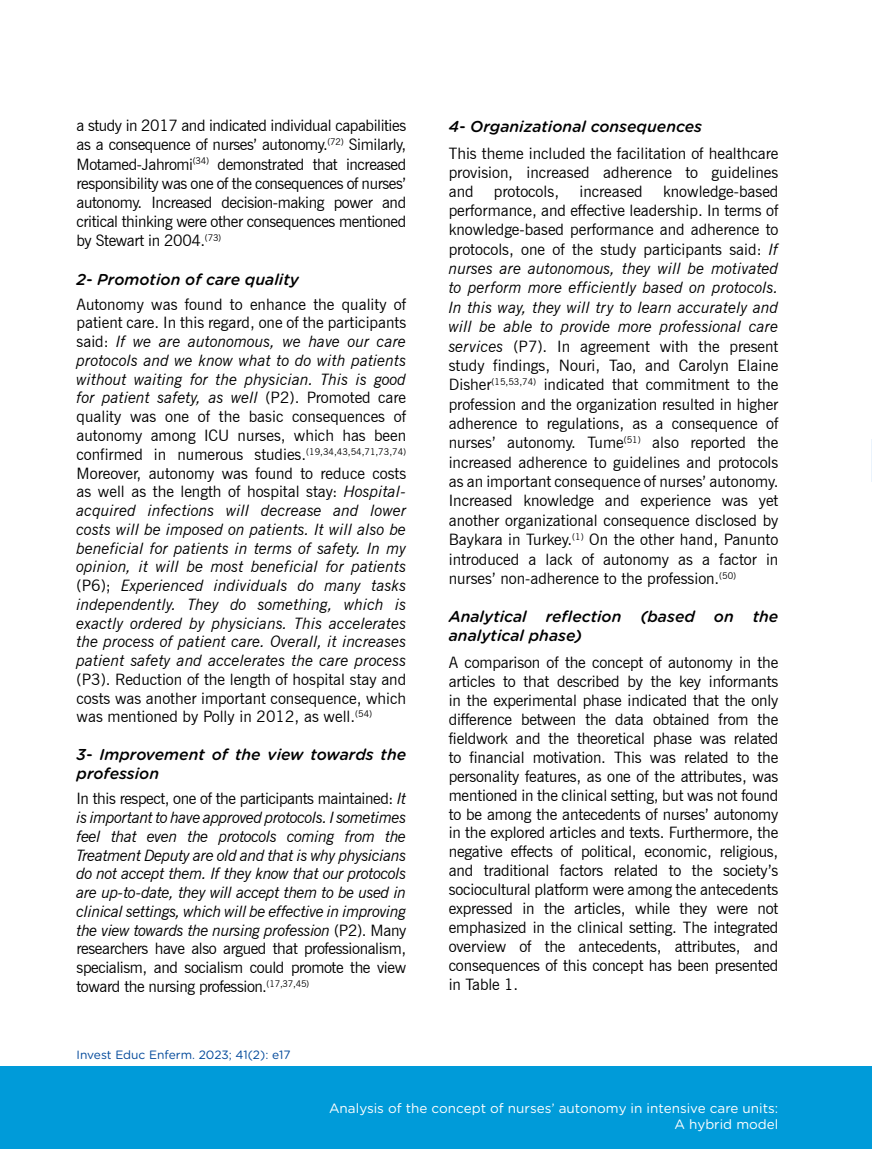
<style>
.page{position:relative;width:872px;height:1149px;background:#fff}
.page>*{position:absolute;margin:0;border:0;box-sizing:border-box;transform-origin:0 0}
.t1{font:15.75px/19.4px "News Gothic BT";color:#000;text-align:justify}
.t2{font:italic 15.75px/18.8px "News Gothic BT";letter-spacing:-.005em;color:#000;text-align:justify}
.t3{font:italic 500 15.75px/18.9px "Gotham Rounded";color:#000}
.t4{font:13.5px/16.2px "Gotham Rounded";color:#fff;text-align:right}
.t5{font:12px "Gotham Rounded";color:#00489a}
.s1{font-style:normal}
.s2{font-style:italic}
</style>
<div class="page">
<div style="left:0;top:1065px;width:871px;height:83px;background:#009bd9"></div>
<hr style="left:871px;top:439px;width:1px;height:43px;background:#eaf3fc">
<p class="t1" style="left:77px;top:116px;width:331px">a study in 2017 and indicated individual capabilities as a consequence of nurses’ autonomy.<sup>(72)</sup> Similarly, Motamed-Jahromi<sup>(34)</sup> demonstrated that increased responsibility was one of the consequences of nurses’ autonomy. Increased decision-making power and critical thinking were other consequences mentioned by Stewart in 2004.<sup>(73)</sup></p>
<p class="t3" style="left:77px;top:269px;width:224px">2- Promotion of care quality</p>
<p class="t2" style="left:77px;top:294px;width:331px"><span class="s1">Autonomy was found to enhance the quality of patient care. In this regard, one of the participants said:</span> If we are autonomous, we have our care protocols and we know what to do with patients without waiting for the physician. This is good for patient safety, as well <span class="s1">(P2). Promoted care quality was one of the basic consequences of autonomy among ICU nurses, which has been confirmed in numerous studies.</span><sup>(19,34,43,54,71,73,74)<br></sup><span class="s1">Moreover, autonomy was found to reduce costs as well as the length of hospital stay:</span> Hospital&shy;acquired infections will decrease and lower costs will be imposed on patients. It will also be beneficial for patients in terms of safety. In my opinion, it will be most beneficial for patients <span class="s1">(P6);</span> Experienced individuals do many tasks independently. They do something, which is exactly ordered by physicians. This accelerates the process of patient care. Overall, it increases patient safety and accelerates the care process</p>
<p class="t1" style="left:77px;top:669px;width:331px;line-height:18.8px">(P3). Reduction of the length of hospital stay and costs was another important consequence, which was mentioned by Polly in 2012, as well.<sup>(54)</sup></p>
<p class="t3" style="left:77px;top:744px;width:331px">3- Improvement of the view towards the profession</p>
<p class="t2" style="left:77px;top:789px;width:331px"><span class="s1">In this respect, one of the participants maintained:</span> It is important to have approved protocols. I sometimes feel that even the protocols coming from the Treatment Deputy are old and that is why physicians do not accept them. If they know that our protocols are up-to-date, they will accept them to be used in clinical settings, which will be effective in improving the view towards the nursing profession <span class="s1">(P2). Many researchers have also argued that professionalism, specialism, and socialism could promote the view toward the nursing profession.</span><sup>(17,37,45)</sup></p>
<p class="t5" style="left:77px;top:1046px;width:215px">Invest Educ Enferm. 2023; 41(2): e17</p>
<p class="t3" style="left:449px;top:116px;width:255px">4- Organizational consequences</p>
<p class="t1" style="left:449px;top:144px;width:331px;line-height:18.9px">This theme included the facilitation of healthcare provision, increased adherence to guidelines and</p>
<p class="t1" style="left:449px;top:181px;width:331px;text-indent:214px">knowledge-based performance, and effective leadership. In terms of knowledge-based performance and adherence to protocols, one of the study participants said: <span class="s2">If nurses are autonomous, they will be motivated to perform more efficiently based on protocols.<br>In this way, they will try to learn accurately and will be able to provide more professional care services</span> (P7). In agreement with the present study findings, Nouri, Tao, and Carolyn Elaine Disher<sup>(15,53,74)</sup> indicated that commitment to the profession and the organization resulted in higher adherence to regulations, as a consequence of nurses’ autonomy. Tume<sup>(51)</sup> also reported the increased adherence to guidelines and protocols as an important consequence of nurses’ autonomy.<br>Increased knowledge and experience was yet another organizational consequence disclosed by Baykara in Turkey.<sup>(1)</sup> On the other hand, Panunto introduced a lack of autonomy as a factor in nurses’ non-adherence to the profession.<sup>(50)</sup></p>
<p class="t3" style="left:449px;top:606px;width:331px">Analytical reflection (based on the analytical phase)</p>
<p class="t1" style="left:449px;top:653px;width:331px;line-height:18.9px">A comparison of the concept of autonomy in the articles to that described by the key informants in the experimental phase indicated that the only difference between the data obtained from the fieldwork and the theoretical phase was related to financial motivation. This was related to the personality features, as one of the attributes, was mentioned in the clinical setting, but was not found to be among the antecedents of nurses’ autonomy in the explored articles and texts. Furthermore, the negative effects of political, economic, religious, and traditional factors related to the society’s sociocultural platform were among the antecedents expressed in the articles, while they were not emphasized in the clinical setting. The integrated overview of the antecedents, attributes, and consequences of this concept has been presented in Table 1.</p>
<p class="t1" style="left:494px;top:181px;width:67px">protocols,</p>
<p class="t1" style="left:579px;top:181px;width:65px">increased</p>
<p class="t4" style="left:329px;top:1098px;width:451px">Analysis of the concept of nurses’ autonomy in intensive care units:<br>A hybrid model</p>
</div>
